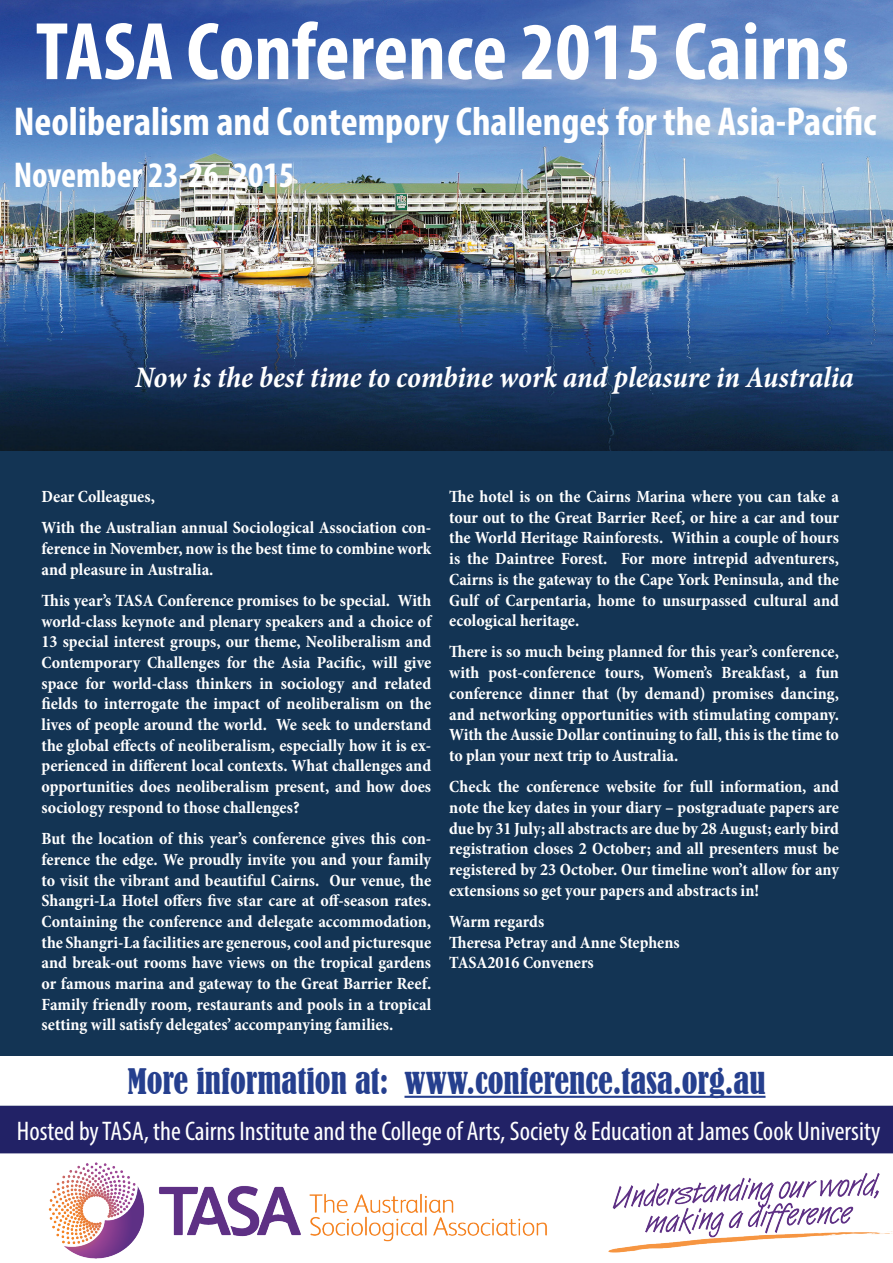
<style>
.page{position:relative;width:893px;height:1263px;background:#fff}
.page>*{position:absolute;margin:0;border:0;box-sizing:border-box;transform-origin:0 0}
.t1{font:700 condensed 82.5px "Myriad Pro";color:#fff}
.t2{font:700 condensed 40.5px "Myriad Pro";color:#fff}
.t3{font:700 condensed 36px "Myriad Pro";color:#fff}
.t4{font:condensed 33px "Bernard";color:#253f8e}
.t5{font:italic 700 condensed 30px "Minion Pro";letter-spacing:-.005em;color:#fff}
.t6{font:condensed 27px "Myriad Pro";color:#fff}
.t7{font:700 condensed 17.25px/20.7px "Minion Pro";color:#fff;text-align:justify}
</style>
<div class="page">
<img style="left:0;top:0;width:893px;height:451px">
<div style="left:0;top:451px;width:893px;height:702px;background:#133454"></div>
<img style="left:48px;top:1162px;width:845px;height:97px">
<div style="left:0;top:1106px;width:893px;height:47px;background:#226"></div>
<div style="left:0;top:1057px;width:893px;height:48px;background:#fff"></div>
<hr style="left:404px;top:1096px;width:361px;height:2px;background:#253f8e">
<div style="left:0;top:1056px;width:893px;height:50px;border:2px solid #fff"></div>
<p class="t1" style="left:36px;top:0;width:815px">TASA Conference 2015 Cairns</p>
<p class="t2" style="left:14px;top:97px;width:864px">Neoliberalism and Contempory Challenges for the Asia-Pacific</p>
<p class="t3" style="left:14px;top:152px;width:282px">November 23-26, 2015</p>
<p class="t5" style="left:135px;top:356px;width:720px">Now is the best time to combine work and pleasure in Australia</p>
<p class="t7" style="left:42px;top:486px;width:115px">Dear Colleagues,</p>
<p class="t7" style="left:42px;top:517px;width:391px">With the Australian annual Sociological Association con&shy;ference in November, now is the best time to combine work and pleasure in Australia.</p>
<p class="t7" style="left:42px;top:590px;width:391px">This year’s TASA Conference promises to be special. With world-class keynote and plenary speakers and a choice of 13 special interest groups, our theme, Neoliberalism and Contemporary Challenges for the Asia Pacific, will give space for world-class thinkers in sociology and related fields to interrogate the impact of neoliberalism on the lives of people around the world. We seek to understand the global effects of neoliberalism, especially how it is ex&shy;perienced in different local contexts. What challenges and opportunities does neoliberalism present, and how does sociology respond to those challenges?</p>
<p class="t7" style="left:42px;top:828px;width:391px">But the location of this year’s conference gives this con&shy;ference the edge. We proudly invite you and your family to visit the vibrant and beautiful Cairns. Our venue, the Shangri-La Hotel offers five star care at off-season rates.<br>Containing the conference and delegate accommodation, the Shangri-La facilities are generous, cool and picturesque and break-out rooms have views on the tropical gardens or famous marina and gateway to the Great Barrier Reef.<br>Family friendly room, restaurants and pools in a tropical setting will satisfy delegates’ accompanying families.</p>
<p class="t7" style="left:449px;top:486px;width:391px">The hotel is on the Cairns Marina where you can take a tour out to the Great Barrier Reef, or hire a car and tour the World Heritage Rainforests. Within a couple of hours is the Daintree Forest. For more intrepid adventurers, Cairns is the gateway to the Cape York Peninsula, and the Gulf of Carpentaria, home to unsurpassed cultural and ecological heritage.</p>
<p class="t7" style="left:449px;top:641px;width:391px">There is so much being planned for this year’s conference, with post-conference tours, Women’s Breakfast, a fun conference dinner that (by demand) promises dancing, and networking opportunities with stimulating company.<br>With the Aussie Dollar continuing to fall, this is the time to to plan your next trip to Australia.</p>
<p class="t7" style="left:449px;top:776px;width:391px">Check the conference website for full information, and note the key dates in your diary – postgraduate papers are due by 31 July; all abstracts are due by 28 August; early bird registration closes 2 October; and all presenters must be registered by 23 October. Our timeline won’t allow for any extensions so get your papers and abstracts in!</p>
<p class="t7" style="left:449px;top:911px;width:97px">Warm regards</p>
<p class="t7" style="left:449px;top:932px;width:232px">Theresa Petray and Anne Stephens</p>
<p class="t7" style="left:449px;top:952px;width:146px">TASA2016 Conveners</p>
<p class="t4" style="left:127px;top:1062px;width:640px">More information at: www.conference.tasa.org.au</p>
<p class="t6" style="left:17px;top:1114px;width:865px">Hosted by TASA, the Cairns Institute and the College of Arts, Society &amp; Education at James Cook University</p>
</div>
